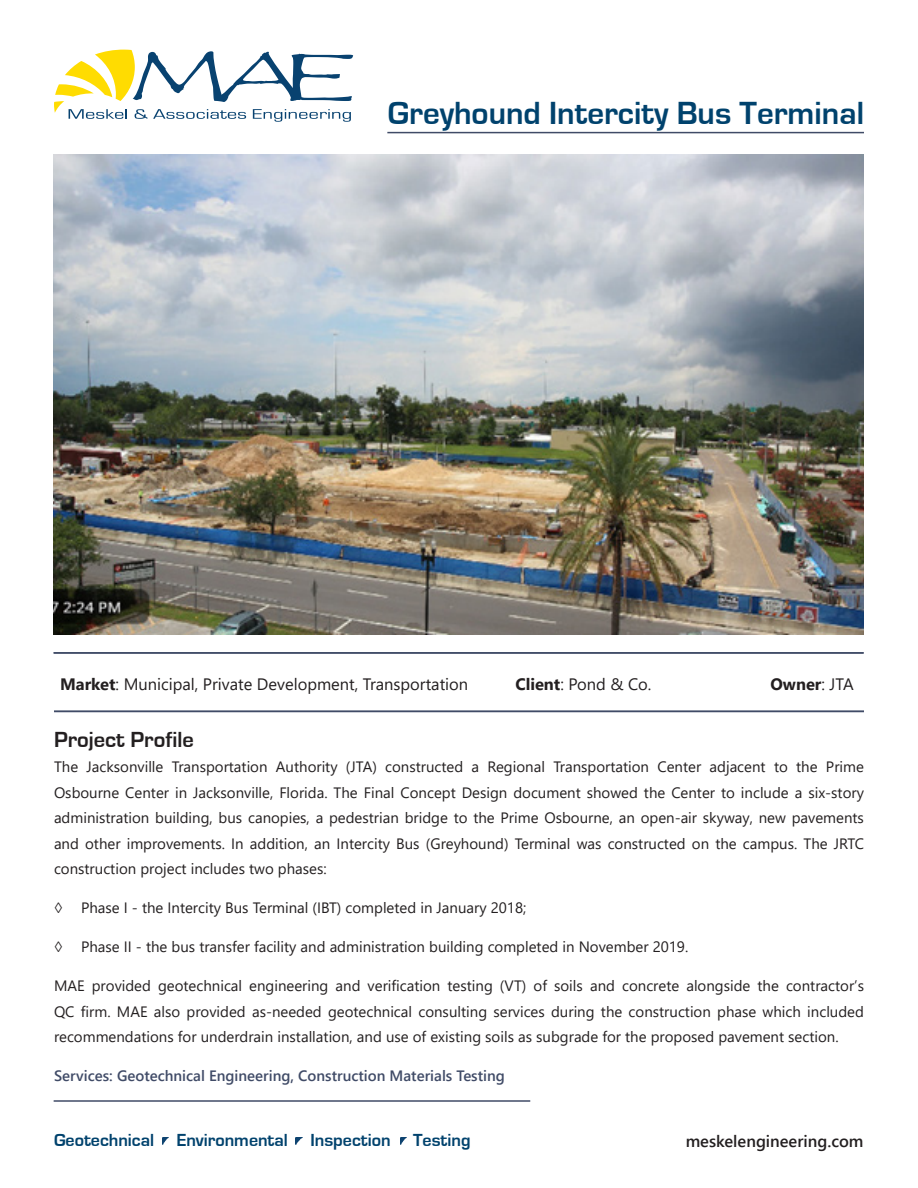
<style>
.page{position:relative;width:918px;height:1188px;background:#fff}
.page>*{position:absolute;margin:0;border:0;box-sizing:border-box;transform-origin:0 0}
.t1{font:700 33px "Eurostile";color:#00426d}
.t2{font:700 22.5px "Eurostile";color:#231f20}
.t3{font:700 18px "Eurostile";color:#00426d}
.t4{font:16.5px "Segoe UI";color:#231f20}
.t5{font:600 16.5px "Segoe UI";color:#231f20}
.t6{font:700 16.5px "Segoe UI";color:#231f20}
.t7{font:15px/25.5px "Segoe UI";color:#231f20;text-align:justify}
.t8{font:600 15px "Segoe UI";color:#404b67}
.s1{font-weight:700}
.s2{font-weight:400}
</style>
<div class="page">
<svg style="left:54px;top:50px;width:299px;height:72px"></svg>
<hr style="left:54px;top:1100px;width:476px;height:2px;background:#404b67">
<hr style="left:387px;top:132px;width:477px;height:1px;background:#404b67">
<svg style="left:295px;top:1137px;width:7px;height:8px"></svg>
<svg style="left:162px;top:1137px;width:7px;height:8px"></svg>
<svg style="left:400px;top:1137px;width:7px;height:8px"></svg>
<hr style="left:54px;top:652px;width:810px;height:2px;background:#404b67">
<hr style="left:54px;top:711px;width:810px;height:1px;background:#404b67">
<img style="left:54px;top:155px;width:810px;height:479px">
<h1 class="t1" style="left:388px;top:102px;width:478px">Greyhound Intercity Bus Terminal</h1>
<p class="t4" style="left:60px;top:677px;width:410px"><span class="s1">Market</span>: Municipal, Private Development, Transportation</p>
<p class="t4" style="left:515px;top:677px;width:138px"><span class="s1">Client</span>: Pond &amp; Co.</p>
<p class="t6" style="left:770px;top:674px;width:85px">Owner<span class="s2">: JTA</span></p>
<h2 class="t2" style="left:54px;top:731px;width:141px">Project Profile</h2>
<p class="t7" style="left:54px;top:755px;width:812px">The Jacksonville Transportation Authority (JTA) constructed a Regional Transportation Center adjacent to the Prime Osbourne Center in Jacksonville, Florida. The Final Concept Design document showed the Center to include a six-story administration building, bus canopies, a pedestrian bridge to the Prime Osbourne, an open-air skyway, new pavements and other improvements. In addition, an Intercity Bus (Greyhound) Terminal was constructed on the campus. The JRTC construction project includes two phases:</p>
<p class="t7" style="left:54px;top:894px;width:474px">◊ Phase I - the Intercity Bus Terminal (IBT) completed in January 2018;</p>
<p class="t7" style="left:54px;top:933px;width:636px">◊ Phase II - the bus transfer facility and administration building completed in November 2019.</p>
<p class="t7" style="left:54px;top:972px;width:812px">MAE provided geotechnical engineering and verification testing (VT) of soils and concrete alongside the contractor’s QC firm. MAE also provided as-needed geotechnical consulting services during the construction phase which included recommendations for underdrain installation, and use of existing soils as subgrade for the proposed pavement section.</p>
<p class="t8" style="left:54px;top:1070px;width:452px">Services: Geotechnical Engineering, Construction Materials Testing</p>
<p class="t3" style="left:54px;top:1134px;width:102px">Geotechnical</p>
<p class="t3" style="left:177px;top:1134px;width:113px">Environmental</p>
<p class="t3" style="left:310px;top:1134px;width:82px">Inspection</p>
<p class="t3" style="left:413px;top:1134px;width:59px">Testing</p>
<p class="t5" style="left:686px;top:1135px;width:179px">meskelengineering.com</p>
</div>
